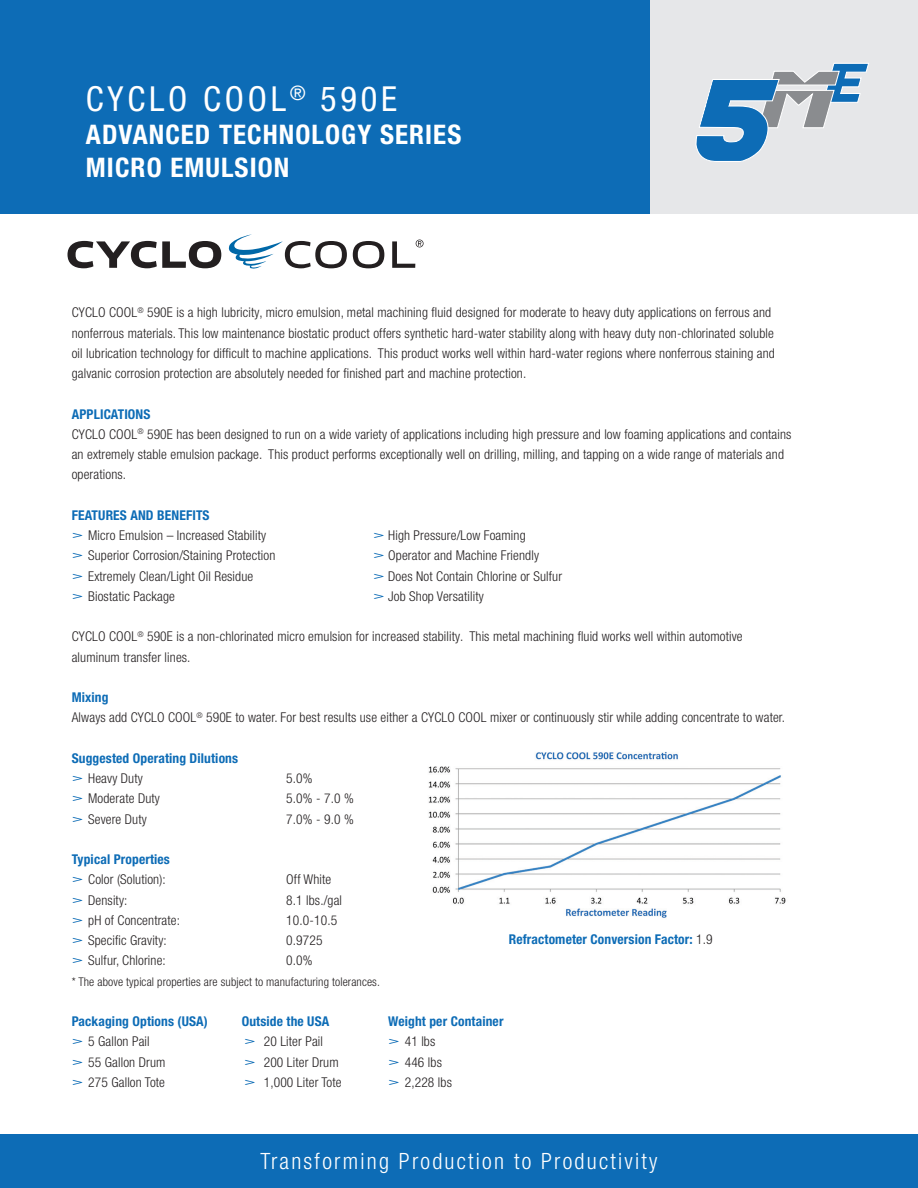
<style>
.page{position:relative;width:918px;height:1188px;background:#fff}
.page>*{position:absolute;margin:0;border:0;box-sizing:border-box;transform-origin:0 0}
.t1{font:condensed 34.5px "Helvetica Neue LT Pro";letter-spacing:.11em;color:#fff}
.t2{font:700 condensed 27px "Helvetica Neue LT Pro";letter-spacing:.04em;color:#fff}
.t3{font:300 condensed 22.5px "Helvetica Neue LT Pro";letter-spacing:.1em;color:#fff}
.t4{font:300 condensed 13.5px/20.2px "Helvetica Neue LT Pro";letter-spacing:.01em;color:#231f20}
.t5{font:700 condensed 13.5px "Helvetica Neue LT Pro";letter-spacing:.01em;color:#0d6cb6}
.t6{font:300 condensed 12px "Helvetica Neue LT Pro";letter-spacing:.01em;color:#231f20}
.s1{font-weight:300;color:#231f20}
</style>
<div class="page">
<div style="left:0;top:0;width:650px;height:214px;background:#0d6cb6"></div>
<div style="left:650px;top:0;width:268px;height:214px;background:#e6e7e9"></div>
<div style="left:0;top:1134px;width:918px;height:54px;background:#0d6cb6"></div>
<svg style="left:68px;top:234px;width:356px;height:35px"></svg>
<svg style="left:695px;top:63px;width:174px;height:99px"></svg>
<img style="left:428px;top:751px;width:358px;height:167px">
<p class="t1" style="left:86px;top:78px;width:313px">CYCLO COOL<sup>®</sup> 590E</p>
<p class="t2" style="left:86px;top:118px;width:377px">ADVANCED TECHNOLOGY SERIES</p>
<p class="t2" style="left:86px;top:151px;width:205px">MICRO EMULSION</p>
<p class="t4" style="left:72px;top:302px;width:705px">CYCLO COOL<sup>®</sup> 590E is a high lubricity, micro emulsion, metal machining fluid designed for moderate to heavy duty applications on ferrous and nonferrous materials. This low maintenance biostatic product offers synthetic hard-water stability along with heavy duty non-chlorinated soluble oil lubrication technology for difficult to machine applications. This product works well within hard-water regions where nonferrous staining and galvanic corrosion protection are absolutely needed for finished part and machine protection.</p>
<p class="t5" style="left:72px;top:406px;width:80px">APPLICATIONS</p>
<p class="t4" style="left:72px;top:424px;width:721px">CYCLO COOL<sup>®</sup> 590E has been designed to run on a wide variety of applications including high pressure and low foaming applications and contains an extremely stable emulsion package. This product performs exceptionally well on drilling, milling, and tapping on a wide range of materials and operations.</p>
<p class="t5" style="left:72px;top:507px;width:139px">FEATURES AND BENEFITS</p>
<p class="t4" style="left:88px;top:525px;width:179px">Micro Emulsion – Increased Stability</p>
<p class="t4" style="left:388px;top:525px;width:139px">High Pressure/Low Foaming</p>
<p class="t4" style="left:88px;top:545px;width:189px">Superior Corrosion/Staining Protection</p>
<p class="t4" style="left:388px;top:545px;width:152px">Operator and Machine Friendly</p>
<p class="t4" style="left:88px;top:566px;width:166px">Extremely Clean/Light Oil Residue</p>
<p class="t4" style="left:388px;top:566px;width:175px">Does Not Contain Chlorine or Sulfur</p>
<p class="t4" style="left:88px;top:586px;width:88px">Biostatic Package</p>
<p class="t4" style="left:388px;top:586px;width:97px">Job Shop Versatility</p>
<p class="t4" style="left:72px;top:626px;width:672px">CYCLO COOL<sup>®</sup> 590E is a non-chlorinated micro emulsion for increased stability. This metal machining fluid works well within automotive aluminum transfer lines.</p>
<p class="t5" style="left:72px;top:689px;width:38px">Mixing</p>
<p class="t4" style="left:72px;top:707px;width:715px">Always add CYCLO COOL<sup>®</sup> 590E to water. For best results use either a CYCLO COOL mixer or continuously stir while adding concentrate to water.</p>
<p class="t5" style="left:72px;top:750px;width:168px">Suggested Operating Dilutions</p>
<p class="t4" style="left:88px;top:768px;width:56px">Heavy Duty</p>
<p class="t4" style="left:286px;top:768px;width:28px">5.0%</p>
<p class="t4" style="left:88px;top:788px;width:73px">Moderate Duty</p>
<p class="t4" style="left:286px;top:788px;width:69px">5.0% - 7.0 %</p>
<p class="t4" style="left:88px;top:809px;width:60px">Severe Duty</p>
<p class="t4" style="left:286px;top:809px;width:69px">7.0% - 9.0 %</p>
<p class="t5" style="left:72px;top:851px;width:100px">Typical Properties</p>
<p class="t4" style="left:88px;top:869px;width:79px">Color (Solution):</p>
<p class="t4" style="left:286px;top:869px;width:47px">Off White</p>
<p class="t4" style="left:88px;top:890px;width:41px">Density:</p>
<p class="t4" style="left:286px;top:890px;width:57px">8.1 lbs./gal</p>
<p class="t4" style="left:88px;top:910px;width:93px">pH of Concentrate:</p>
<p class="t4" style="left:286px;top:910px;width:52px">10.0-10.5</p>
<p class="t4" style="left:88px;top:930px;width:80px">Specific Gravity:</p>
<p class="t4" style="left:286px;top:930px;width:38px">0.9725</p>
<p class="t4" style="left:88px;top:950px;width:79px">Sulfur, Chlorine:</p>
<p class="t4" style="left:286px;top:950px;width:28px">0.0%</p>
<p class="t6" style="left:72px;top:974px;width:310px">* The above typical properties are subject to manufacturing tolerances.</p>
<p class="t5" style="left:72px;top:1013px;width:138px">Packaging Options (USA)</p>
<p class="t5" style="left:242px;top:1013px;width:89px">Outside the USA</p>
<p class="t5" style="left:388px;top:1013px;width:117px">Weight per Container</p>
<p class="t4" style="left:88px;top:1031px;width:63px">5 Gallon Pail</p>
<p class="t4" style="left:264px;top:1031px;width:61px">20 Liter Pail</p>
<p class="t4" style="left:405px;top:1031px;width:32px">41 lbs</p>
<p class="t4" style="left:88px;top:1052px;width:79px">55 Gallon Drum</p>
<p class="t4" style="left:264px;top:1052px;width:76px">200 Liter Drum</p>
<p class="t4" style="left:405px;top:1052px;width:39px">446 lbs</p>
<p class="t4" style="left:88px;top:1072px;width:78px">275 Gallon Tote</p>
<p class="t4" style="left:264px;top:1072px;width:79px">1,000 Liter Tote</p>
<p class="t4" style="left:405px;top:1072px;width:49px">2,228 lbs</p>
<p class="t5" style="left:509px;top:931px;width:205px">Refractometer Conversion Factor: <span class="s1">1.9</span></p>
<p class="t3" style="left:261px;top:1148px;width:398px">Transforming Production to Productivity</p>
</div>
